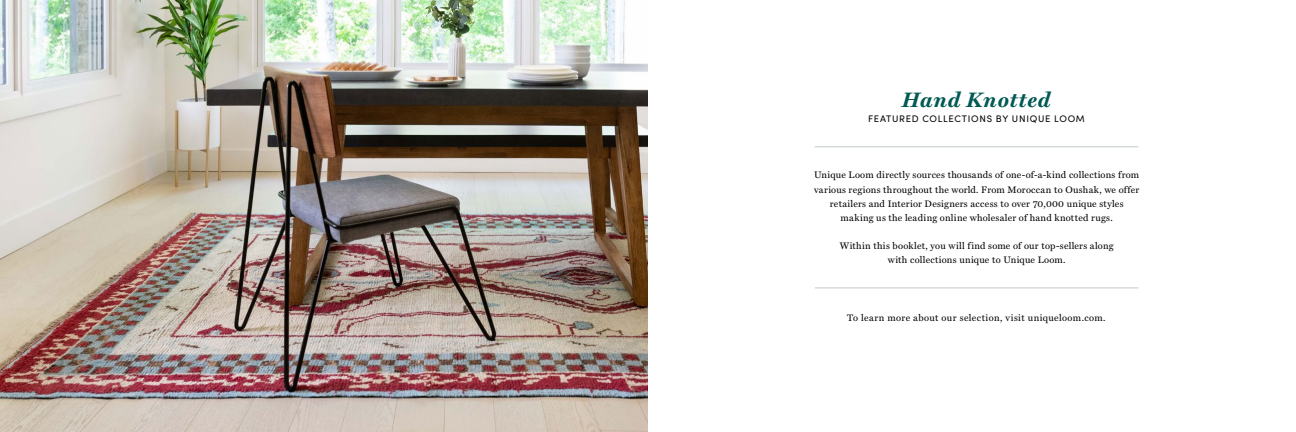
<style>
.page{position:relative;width:1296px;height:432px;background:#fff}
.page>*{position:absolute;margin:0;border:0;box-sizing:border-box;transform-origin:0 0}
.t1{font:italic 700 21px "Miller Text";letter-spacing:.045em;color:#005a53}
.t2{font:9.5px/14px "Miller Text";letter-spacing:.03em;color:#000;text-align:center}
.t3{font:9.5px "Sofia Pro";letter-spacing:.075em;color:#000}
</style>
<div class="page">
<hr style="left:814px;top:147px;width:324px;height:1px;background:#c2cbca">
<hr style="left:815px;top:288px;width:324px;height:1px;background:#c2cbca">
<img style="left:0;top:0;width:648px;height:432px">
<h1 class="t1" style="left:902px;top:83px;width:149px">Hand Knotted</h1>
<p class="t3" style="left:868px;top:112px;width:218px">FEATURED COLLECTIONS BY UNIQUE LOOM</p>
<p class="t2" style="left:814px;top:168px;width:327px">Unique Loom directly sources thousands of one-of-a-kind collections from various regions throughout the world. From Moroccan to Oushak, we offer retailers and Interior Designers access to over 70,000 unique styles making us the leading online wholesaler of hand knotted rugs.</p>
<p class="t2" style="left:840px;top:238px;width:275px">Within this booklet, you will find some of our top-sellers along with collections unique to Unique Loom.</p>
<p class="t2" style="left:847px;top:310px;width:260px">To learn more about our selection, visit uniqueloom.com.</p>
</div>
